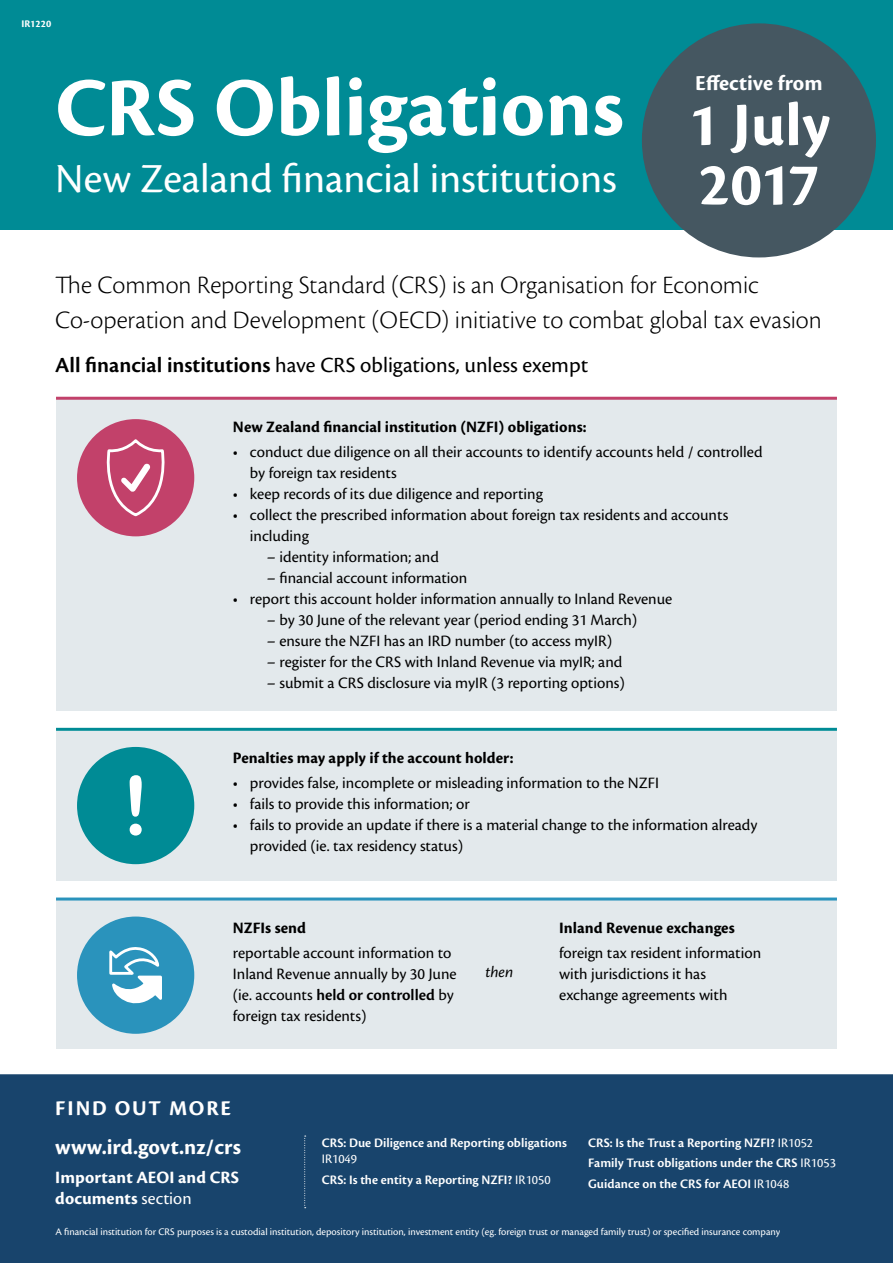
<style>
.page{position:relative;width:893px;height:1263px;background:#fff}
.page>*{position:absolute;margin:0;border:0;box-sizing:border-box;transform-origin:0 0}
.t1{font:700 86.4px "Cronos Pro";letter-spacing:.005em;color:#fff}
.t2{font:700 63.75px/59.7px "Cronos Pro";color:#fff}
.t3{font:42.9px "Cronos Pro";color:#fff}
.t4{font:300 26.1px/34.5px "Cronos Pro";color:#000}
.t5{font:22.5px "Cronos Pro";color:#000}
.t6{font:700 22.5px "Cronos Pro";letter-spacing:.005em;color:#fff}
.t7{font:700 22.35px "Cronos Pro";color:#fff}
.t8{font:700 21.9px "Cronos Pro";letter-spacing:.085em;color:#fff}
.t9{font:700 18px/21px "Cronos Pro";letter-spacing:.005em;color:#fff}
.t10{font:16.5px/21px "Cronos Pro";color:#000}
.t11{font:700 16.5px "Cronos Pro";color:#000}
.t12{font:italic 16.5px "Cronos Pro";color:#000}
.t13{font:600 13.5px/20.7px "Cronos Pro";color:#fff}
.t14{font:10.5px "Cronos Pro";color:#fff}
.t15{font:700 10.5px "Cronos Pro";color:#fff}
.s1{font-weight:600}
.s2{font-weight:400}
</style>
<div class="page">
<div style="left:56px;top:400px;width:781px;height:311px;background:#e3e9ec"></div>
<div style="left:56px;top:731px;width:781px;height:150px;background:#e3e9ec"></div>
<div style="left:56px;top:899px;width:781px;height:150px;background:#e3e9ec"></div>
<div style="left:0;top:0;width:893px;height:230px;background:#008b95"></div>
<div style="left:642px;top:23px;width:234px;height:234px;background:#455761;border-radius:50%"></div>
<div style="left:77px;top:916px;width:117px;height:118px;background:#2a93bc;border-radius:50%"></div>
<svg style="left:109px;top:947px;width:53px;height:57px"></svg>
<div style="left:77px;top:419px;width:117px;height:117px;background:#c2416a;border-radius:50%"></div>
<svg style="left:106px;top:441px;width:59px;height:76px"></svg>
<div style="left:77px;top:747px;width:117px;height:117px;background:#008b95;border-radius:50%"></div>
<svg style="left:130px;top:775px;width:12px;height:60px"></svg>
<div style="left:0;top:1074px;width:893px;height:189px;background:#18446c"></div>
<svg style="left:304px;top:1136px;width:2px;height:72px"></svg>
<hr style="left:56px;top:397px;width:781px;height:3px;background:#c2416a">
<hr style="left:56px;top:728px;width:781px;height:3px;background:#008b95">
<hr style="left:56px;top:897px;width:781px;height:3px;background:#2a93bc">
<p class="t15" style="left:21px;top:18px;width:31px">IR1220</p>
<h1 class="t1" style="left:55px;top:58px;width:570px">CRS Obligations</h1>
<h3 class="t3" style="left:55px;top:154px;width:563px">New Zealand financial institutions</h3>
<h3 class="t7" style="left:695px;top:70px;width:129px">Effective from</h3>
<h2 class="t2" style="left:688px;top:96px;width:144px">1 July<br>2017</h2>
<h3 class="t4" style="left:55px;top:268px;width:768px">The Common Reporting Standard (CRS) is an Organisation for Economic<br>Co-operation and Development (OECD) initiative to combat global tax evasion</h3>
<h3 class="t5" style="left:55px;top:352px;width:534px"><span class="s1">All financial institutions</span> have CRS obligations, unless exempt</h3>
<p class="t11" style="left:233px;top:417px;width:355px">New Zealand financial institution (NZFI) obligations:</p>
<p class="t10" style="left:250px;top:442px;width:514px;text-indent:-17px">• conduct due diligence on all their accounts to identify accounts held / controlled by foreign tax residents</p>
<p class="t10" style="left:233px;top:484px;width:312px">• keep records of its due diligence and reporting</p>
<p class="t10" style="left:250px;top:505px;width:480px;text-indent:-17px">• collect the prescribed information about foreign tax residents and accounts including</p>
<p class="t10" style="left:267px;top:547px;width:173px">– identity information; and</p>
<p class="t10" style="left:267px;top:568px;width:202px">– financial account information</p>
<p class="t10" style="left:233px;top:589px;width:441px">• report this account holder information annually to Inland Revenue</p>
<p class="t10" style="left:267px;top:610px;width:372px">– by 30 June of the relevant year (period ending 31 March)</p>
<p class="t10" style="left:267px;top:631px;width:347px">– ensure the NZFI has an IRD number (to access myIR)</p>
<p class="t10" style="left:267px;top:652px;width:357px">– register for the CRS with Inland Revenue via myIR; and</p>
<p class="t10" style="left:267px;top:673px;width:359px">– submit a CRS disclosure via myIR (3 reporting options)</p>
<p class="t11" style="left:233px;top:748px;width:282px">Penalties may apply if the account holder:</p>
<p class="t10" style="left:233px;top:773px;width:427px">• provides false, incomplete or misleading information to the NZFI</p>
<p class="t10" style="left:233px;top:794px;width:238px">• fails to provide this information; or</p>
<p class="t10" style="left:250px;top:815px;width:509px;text-indent:-17px">• fails to provide an update if there is a material change to the information already provided (ie. tax residency status)</p>
<p class="t11" style="left:233px;top:918px;width:75px">NZFIs send</p>
<p class="t10" style="left:233px;top:943px;width:225px">reportable account information to<br>Inland Revenue annually by 30 June (ie. accounts <span class="s1">held or controlled</span> by foreign tax residents)</p>
<p class="t12" style="left:486px;top:962px;width:29px">then</p>
<h3 class="t8" style="left:55px;top:1095px;width:177px">FIND OUT MORE</h3>
<p class="t11" style="left:559px;top:918px;width:177px">Inland Revenue exchanges</p>
<p class="t10" style="left:559px;top:943px;width:203px">foreign tax resident information with jurisdictions it has exchange agreements with</p>
<h3 class="t6" style="left:55px;top:1134px;width:187px">www.ird.govt.nz/crs</h3>
<p class="t9" style="left:55px;top:1167px;width:185px">Important AEOI and CRS documents <span class="s2">section</span></p>
<p class="t13" style="left:322px;top:1132px;width:247px">CRS: Due Diligence and Reporting obligations</p>
<p class="t13" style="left:322px;top:1149px;width:230px"><span class="s2">IR1049<br></span>CRS: Is the entity a Reporting NZFI? <span class="s2">IR1050</span></p>
<p class="t13" style="left:588px;top:1132px;width:249px">CRS: Is the Trust a Reporting NZFI? <span class="s2">IR1052<br></span>Family Trust obligations under the CRS <span class="s2">IR1053<br></span>Guidance on the CRS for AEOI <span class="s2">IR1048</span></p>
<p class="t14" style="left:55px;top:1225px;width:726px">A financial institution for CRS purposes is a custodial institution, depository institution, investment entity (eg. foreign trust or managed family trust) or specified insurance company</p>
</div>
